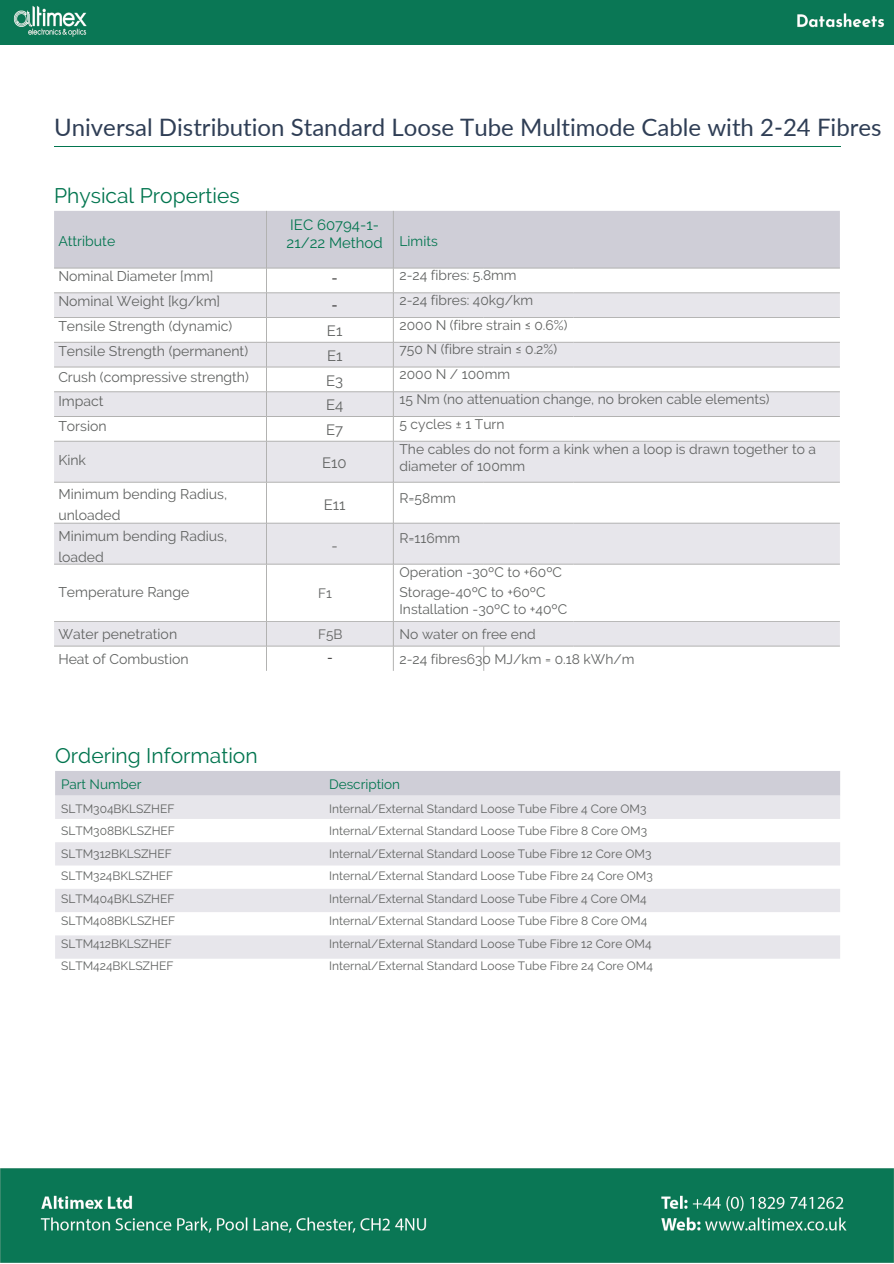
<style>
.page{position:relative;width:894px;height:1264px;background:#fff}
.page>*{position:absolute;margin:0;border:0;box-sizing:border-box;transform-origin:0 0}
.t1{font:24px "Lato";color:#2f3e55}
.t2{font:21px "Raleway";color:#02754f}
.t3{font:14.85px/17.4px "Raleway";color:#02754f}
.t4{font:14.85px "Raleway";color:#616362}
.t5{font:14.85px "Raleway";color:#171615}
.t6{font:14.1px "Raleway";color:#616362}
.t7{font:14.1px "Raleway";color:#02754f}
.t8{font:13.8px/16.2px "Raleway";color:#616362}
.t9{font:13.8px "Raleway";color:#02754f}
.t10{font:13.5px "Raleway";color:#02754f}
.t11{font:13.5px "Raleway";color:#626362}
.t12{font:13.5px "Raleway";color:#616362}
.t13{font:13.5px "Raleway";color:#171615}
.t14{font:12px/22.5px "Raleway";color:#616362}
.s1{color:#626362}
</style>
<div class="page">
<hr style="left:54px;top:146px;width:786px;height:1px;background:#02754f">
<div style="left:55px;top:771px;width:784px;height:24px;background:#cfced7"></div>
<svg style="left:55px;top:795px;width:784px;height:163px;fill:#e7e6eb"></svg>
<svg style="left:54px;top:442px;width:785px;height:204px;fill:#e7e6eb"></svg>
<svg style="left:54px;top:211px;width:785px;height:230px"></svg>
<hr style="left:483px;top:416px;width:90px;height:1px;background:#b2b2b1">
<hr style="left:573px;top:416px;width:266px;height:1px;background:#b2b2b1">
<hr style="left:54px;top:441px;width:212px;height:1px;background:#b2b2b1">
<hr style="left:266px;top:441px;width:127px;height:1px;background:#b2b2b1">
<hr style="left:266px;top:441px;width:1px;height:41px;background:#b2b2b1">
<hr style="left:393px;top:441px;width:90px;height:1px;background:#b2b2b1">
<hr style="left:393px;top:441px;width:1px;height:41px;background:#b2b2b1">
<hr style="left:483px;top:441px;width:90px;height:1px;background:#b2b2b1">
<hr style="left:573px;top:441px;width:266px;height:1px;background:#b2b2b1">
<hr style="left:54px;top:482px;width:212px;height:1px;background:#b2b2b1">
<hr style="left:266px;top:482px;width:127px;height:1px;background:#b2b2b1">
<hr style="left:266px;top:482px;width:1px;height:41px;background:#b2b2b1">
<hr style="left:393px;top:482px;width:90px;height:1px;background:#b2b2b1">
<hr style="left:393px;top:482px;width:1px;height:41px;background:#b2b2b1">
<hr style="left:483px;top:482px;width:90px;height:1px;background:#b2b2b1">
<hr style="left:573px;top:482px;width:266px;height:1px;background:#b2b2b1">
<hr style="left:54px;top:523px;width:212px;height:1px;background:#b2b2b1">
<hr style="left:266px;top:523px;width:127px;height:1px;background:#b2b2b1">
<hr style="left:266px;top:523px;width:1px;height:41px;background:#b2b2b1">
<hr style="left:393px;top:523px;width:90px;height:1px;background:#b2b2b1">
<hr style="left:393px;top:523px;width:1px;height:41px;background:#b2b2b1">
<hr style="left:483px;top:523px;width:90px;height:1px;background:#b2b2b1">
<hr style="left:573px;top:523px;width:266px;height:1px;background:#b2b2b1">
<hr style="left:54px;top:564px;width:212px;height:1px;background:#b2b2b1">
<hr style="left:266px;top:564px;width:127px;height:1px;background:#b2b2b1">
<hr style="left:266px;top:564px;width:1px;height:57px;background:#b2b2b1">
<hr style="left:393px;top:564px;width:90px;height:1px;background:#b2b2b1">
<hr style="left:393px;top:564px;width:1px;height:57px;background:#b2b2b1">
<hr style="left:483px;top:564px;width:90px;height:1px;background:#b2b2b1">
<hr style="left:573px;top:564px;width:266px;height:1px;background:#b2b2b1">
<hr style="left:54px;top:621px;width:212px;height:1px;background:#b2b2b1">
<hr style="left:54px;top:646px;width:212px;height:1px;background:#b2b2b1">
<hr style="left:266px;top:621px;width:127px;height:1px;background:#b2b2b1">
<hr style="left:266px;top:646px;width:127px;height:1px;background:#b2b2b1">
<svg style="left:266px;top:622px;width:1px;height:49px"></svg>
<hr style="left:393px;top:621px;width:90px;height:1px;background:#b2b2b1">
<hr style="left:483px;top:621px;width:90px;height:1px;background:#b2b2b1">
<hr style="left:573px;top:621px;width:266px;height:1px;background:#b2b2b1">
<hr style="left:393px;top:646px;width:90px;height:1px;background:#b2b2b1">
<svg style="left:393px;top:622px;width:1px;height:49px"></svg>
<hr style="left:483px;top:646px;width:90px;height:1px;background:#b2b2b1">
<svg style="left:483px;top:646px;width:1px;height:25px"></svg>
<hr style="left:573px;top:646px;width:266px;height:1px;background:#b2b2b1">
<div style="left:0;top:0;width:893px;height:44px;background:#0a7755"></div>
<img style="left:0;top:1168px;width:893px;height:94px">
<p class="t1" style="left:54px;top:112px;width:828px">Universal Distribution Standard Loose Tube Multimode Cable with 2-24 Fibres</p>
<p class="t2" style="left:54px;top:183px;width:187px">Physical Properties</p>
<p class="t7" style="left:58px;top:233px;width:58px">Attribute</p>
<p class="t6" style="left:58px;top:268px;width:156px">Nominal Diameter [mm]</p>
<p class="t6" style="left:58px;top:292px;width:163px">Nominal Weight [kg/km]</p>
<p class="t6" style="left:58px;top:318px;width:175px">Tensile Strength (dynamic)</p>
<p class="t6" style="left:58px;top:343px;width:191px">Tensile Strength (permanent)</p>
<p class="t6" style="left:58px;top:368px;width:192px">Crush (compressive strength)</p>
<p class="t6" style="left:58px;top:393px;width:47px">Impact</p>
<p class="t6" style="left:58px;top:418px;width:50px">Torsion</p>
<p class="t6" style="left:58px;top:451px;width:29px">Kink</p>
<p class="t6" style="left:58px;top:485px;width:170px">Minimum bending Radius,</p>
<p class="t6" style="left:58px;top:506px;width:64px">unloaded</p>
<p class="t6" style="left:58px;top:528px;width:170px">Minimum bending Radius,</p>
<p class="t6" style="left:58px;top:549px;width:47px">loaded</p>
<p class="t6" style="left:58px;top:584px;width:132px">Temperature Range</p>
<p class="t6" style="left:58px;top:626px;width:120px">Water pe<span class="s1">netra</span>tion</p>
<p class="t6" style="left:58px;top:650px;width:132px">Heat of Combustion</p>
<p class="t3" style="left:286px;top:216px;width:98px">IEC 60794-1-<br>21/22 Method</p>
<p class="t5" style="left:331px;top:269px;width:8px">-</p>
<p class="t5" style="left:331px;top:296px;width:8px">-</p>
<p class="t4" style="left:327px;top:322px;width:17px">E1</p>
<p class="t4" style="left:327px;top:347px;width:17px">E1</p>
<p class="t4" style="left:326px;top:372px;width:19px">E3</p>
<p class="t4" style="left:326px;top:395px;width:19px">E4</p>
<p class="t4" style="left:326px;top:421px;width:19px">E7</p>
<p class="t4" style="left:322px;top:454px;width:26px">E10</p>
<p class="t4" style="left:323px;top:496px;width:23px">E11</p>
<p class="t4" style="left:331px;top:536px;width:8px">-</p>
<p class="t12" style="left:318px;top:586px;width:15px">F1</p>
<p class="t11" style="left:318px;top:626px;width:26px">F5B</p>
<p class="t13" style="left:327px;top:649px;width:7px">-</p>
<p class="t9" style="left:399px;top:233px;width:40px">Limits</p>
<p class="t8" style="left:399px;top:267px;width:119px">2-24 fibres: 5.8mm</p>
<p class="t8" style="left:399px;top:291px;width:135px">2-24 fibres: 40kg/km</p>
<p class="t8" style="left:399px;top:317px;width:169px">2000 N (fibre strain ≤ 0.6%)</p>
<p class="t8" style="left:399px;top:341px;width:159px">750 N (fibre strain ≤ 0.2%)</p>
<p class="t8" style="left:399px;top:366px;width:112px">2000 N / 100mm</p>
<p class="t8" style="left:399px;top:391px;width:371px">15 Nm (no attenuation change, no broken cable elements)</p>
<p class="t8" style="left:399px;top:416px;width:106px">5 cycles ± 1 Turn</p>
<p class="t8" style="left:399px;top:441px;width:418px">The cables do not form a kink when a loop is drawn together to a diameter of 100mm</p>
<p class="t8" style="left:399px;top:490px;width:58px">R=58mm</p>
<p class="t8" style="left:399px;top:530px;width:62px">R=116mm</p>
<p class="t8" style="left:399px;top:563px;width:164px">Operation -30ºC to +60ºC</p>
<p class="t8" style="left:399px;top:584px;width:148px">Storage-40ºC to +60ºC</p>
<p class="t8" style="left:399px;top:600px;width:169px">Installation -30ºC to +40ºC</p>
<p class="t8" style="left:399px;top:626px;width:138px">No water on free end</p>
<p class="t8" style="left:399px;top:651px;width:236px">2-24 fibres630 MJ/km = 0.18 kWh/m</p>
<p class="t2" style="left:55px;top:743px;width:204px">Ordering Information</p>
<p class="t10" style="left:61px;top:776px;width:82px">Part Number</p>
<p class="t10" style="left:329px;top:776px;width:72px">Description</p>
<p class="t14" style="left:61px;top:797px;width:115px">SLTM304BKLSZHEF<br>SLTM308BKLSZHEF<br>SLTM312BKLSZHEF<br>SLTM324BKLSZHEF<br>SLTM404BKLSZHEF<br>SLTM408BKLSZHEF<br>SLTM412BKLSZHEF<br>SLTM424BKLSZHEF</p>
<p class="t14" style="left:329px;top:797px;width:325px">Internal/External Standard Loose Tube Fibre 4 Core OM3<br>Internal/External Standard Loose Tube Fibre 8 Core OM3<br>Internal/External Standard Loose Tube Fibre 12 Core OM3<br>Internal/External Standard Loose Tube Fibre 24 Core OM3<br>Internal/External Standard Loose Tube Fibre 4 Core OM4<br>Internal/External Standard Loose Tube Fibre 8 Core OM4<br>Internal/External Standard Loose Tube Fibre 12 Core OM4<br>Internal/External Standard Loose Tube Fibre 24 Core OM4</p>
</div>
